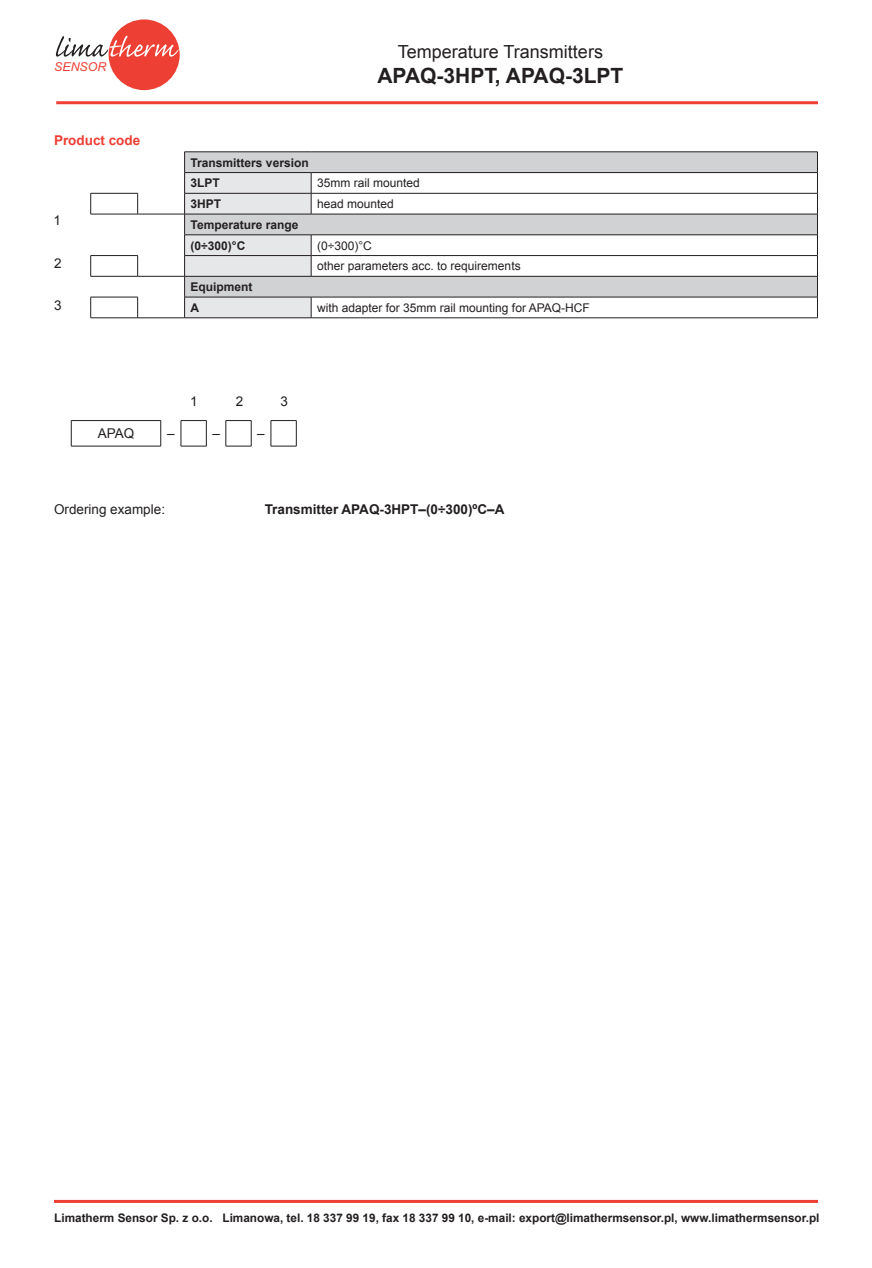
<style>
.page{position:relative;width:872px;height:1268px;background:#fff}
.page>*{position:absolute;margin:0;border:0;box-sizing:border-box;transform-origin:0 0}
.t1{font:700 21px "Arial";color:#231f20}
.t2{font:18px "Arial";color:#231f20}
.t3{font:700 13.5px "Arial";color:#231f20}
.t4{font:13.5px "Arial";color:#231f20}
.t5{font:700 13.5px "Arial";color:#ee3e34}
.t6{font:italic 12.3px "Arial";color:#ee3f34}
.t7{font:12px/20.7px "Arial";color:#231f20}
.t8{font:700 12px/20.7px "Arial";color:#231f20}
.t9{font:700 11.7px "Arial";color:#231f20}
</style>
<div class="page">
<hr style="left:54px;top:1199px;width:764px;height:3px;background:#ee3f34">
<div style="left:109px;top:19px;width:71px;height:71px;background:#ee3f34;border-radius:50%"></div>
<svg style="left:56px;top:36px;width:123px;height:21px"></svg>
<hr style="left:56px;top:101px;width:762px;height:3px;background:#ee3f34">
<div style="left:185px;top:152px;width:632px;height:20px;background:#d1d2d4"></div>
<div style="left:185px;top:172px;width:126px;height:21px;background:#e6e7e9"></div>
<div style="left:185px;top:193px;width:126px;height:21px;background:#e6e7e9"></div>
<div style="left:185px;top:214px;width:632px;height:21px;background:#d1d2d4"></div>
<div style="left:185px;top:235px;width:126px;height:20px;background:#e6e7e9"></div>
<div style="left:185px;top:255px;width:126px;height:21px;background:#e6e7e9"></div>
<div style="left:185px;top:276px;width:632px;height:21px;background:#d1d2d4"></div>
<div style="left:185px;top:297px;width:126px;height:21px;background:#e6e7e9"></div>
<hr style="left:184px;top:151px;width:127px;height:1px;background:#231f20">
<hr style="left:311px;top:151px;width:506px;height:1px;background:#231f20">
<hr style="left:184px;top:172px;width:127px;height:1px;background:#231f20">
<hr style="left:311px;top:172px;width:506px;height:1px;background:#231f20">
<hr style="left:184px;top:193px;width:127px;height:1px;background:#231f20">
<hr style="left:311px;top:193px;width:506px;height:1px;background:#231f20">
<svg style="left:311px;top:173px;width:1px;height:41px"></svg>
<hr style="left:138px;top:214px;width:47px;height:1px;background:#231f20">
<hr style="left:185px;top:214px;width:126px;height:1px;background:#231f20">
<hr style="left:311px;top:214px;width:506px;height:1px;background:#231f20">
<hr style="left:184px;top:234px;width:127px;height:1px;background:#231f20">
<hr style="left:311px;top:234px;width:506px;height:1px;background:#231f20">
<hr style="left:184px;top:255px;width:127px;height:1px;background:#231f20">
<hr style="left:311px;top:255px;width:506px;height:1px;background:#231f20">
<svg style="left:311px;top:235px;width:1px;height:41px"></svg>
<hr style="left:138px;top:276px;width:47px;height:1px;background:#231f20">
<hr style="left:185px;top:276px;width:126px;height:1px;background:#231f20">
<hr style="left:311px;top:276px;width:506px;height:1px;background:#231f20">
<hr style="left:184px;top:297px;width:127px;height:1px;background:#231f20">
<hr style="left:311px;top:297px;width:506px;height:1px;background:#231f20">
<svg style="left:311px;top:297px;width:1px;height:20px"></svg>
<svg style="left:817px;top:152px;width:1px;height:165px"></svg>
<hr style="left:138px;top:317px;width:47px;height:1px;background:#231f20">
<hr style="left:185px;top:317px;width:126px;height:1px;background:#231f20">
<hr style="left:311px;top:317px;width:506px;height:1px;background:#231f20">
<hr style="left:90px;top:193px;width:48px;height:1px;background:#231f20">
<svg style="left:90px;top:193px;width:1px;height:21px"></svg>
<svg style="left:137px;top:193px;width:1px;height:21px"></svg>
<hr style="left:90px;top:255px;width:48px;height:1px;background:#231f20">
<svg style="left:90px;top:256px;width:1px;height:20px"></svg>
<svg style="left:137px;top:256px;width:1px;height:20px"></svg>
<hr style="left:90px;top:297px;width:48px;height:1px;background:#231f20">
<svg style="left:90px;top:297px;width:1px;height:20px"></svg>
<svg style="left:137px;top:297px;width:1px;height:20px"></svg>
<hr style="left:90px;top:214px;width:48px;height:1px;background:#231f20">
<hr style="left:90px;top:276px;width:48px;height:1px;background:#231f20">
<hr style="left:90px;top:317px;width:48px;height:1px;background:#231f20">
<svg style="left:184px;top:152px;width:1px;height:165px"></svg>
<hr style="left:71px;top:420px;width:90px;height:1px;background:#231f20">
<svg style="left:71px;top:420px;width:1px;height:26px"></svg>
<svg style="left:160px;top:420px;width:1px;height:26px"></svg>
<hr style="left:71px;top:446px;width:90px;height:1px;background:#231f20">
<svg style="left:181px;top:420px;width:26px;height:27px"></svg>
<svg style="left:225px;top:420px;width:27px;height:27px"></svg>
<svg style="left:271px;top:420px;width:26px;height:27px"></svg>
<p class="t6" style="left:54px;top:58px;width:54px">SENSOR</p>
<p class="t5" style="left:54px;top:131px;width:88px">Product code</p>
<p class="t4" style="left:53px;top:211px;width:9px">1</p>
<p class="t4" style="left:54px;top:254px;width:9px">2</p>
<p class="t4" style="left:54px;top:296px;width:9px">3</p>
<h2 class="t2" style="left:398px;top:40px;width:207px">Temperature Transmitters</h2>
<h1 class="t1" style="left:377px;top:62px;width:247px">APAQ-3HPT, APAQ-3LPT</h1>
<p class="t8" style="left:191px;top:152px;width:120px">Transmitters version<br>3LPT</p>
<p class="t7" style="left:317px;top:173px;width:104px">35mm rail mounted</p>
<p class="t8" style="left:191px;top:194px;width:32px">3HPT</p>
<p class="t7" style="left:317px;top:193px;width:78px">head mounted</p>
<p class="t8" style="left:191px;top:214px;width:109px">Temperature range (0÷300)°C</p>
<p class="t7" style="left:317px;top:235px;width:205px">(0÷300)°C<br>other parameters acc. to requirements</p>
<p class="t8" style="left:191px;top:277px;width:64px">Equipment<br>A</p>
<p class="t7" style="left:317px;top:297px;width:274px">with adapter for 35mm rail mounting for APAQ-HCF</p>
<p class="t4" style="left:190px;top:392px;width:9px">1</p>
<p class="t4" style="left:236px;top:392px;width:9px">2</p>
<p class="t4" style="left:280px;top:392px;width:9px">3</p>
<p class="t4" style="left:98px;top:424px;width:38px">APAQ</p>
<p class="t4" style="left:167px;top:424px;width:9px">–</p>
<p class="t4" style="left:212px;top:424px;width:9px">–</p>
<p class="t4" style="left:257px;top:424px;width:9px">–</p>
<p class="t4" style="left:54px;top:500px;width:113px">Ordering example:</p>
<p class="t3" style="left:265px;top:500px;width:241px">Transmitter APAQ-3HPT–(0÷300)ºC–A</p>
<p class="t9" style="left:54px;top:1210px;width:766px">Limatherm Sensor Sp. z o.o. Limanowa, tel. 18 337 99 19, fax 18 337 99 10, e-mail: export@limathermsensor.pl, www.limathermsensor.pl</p>
</div>
